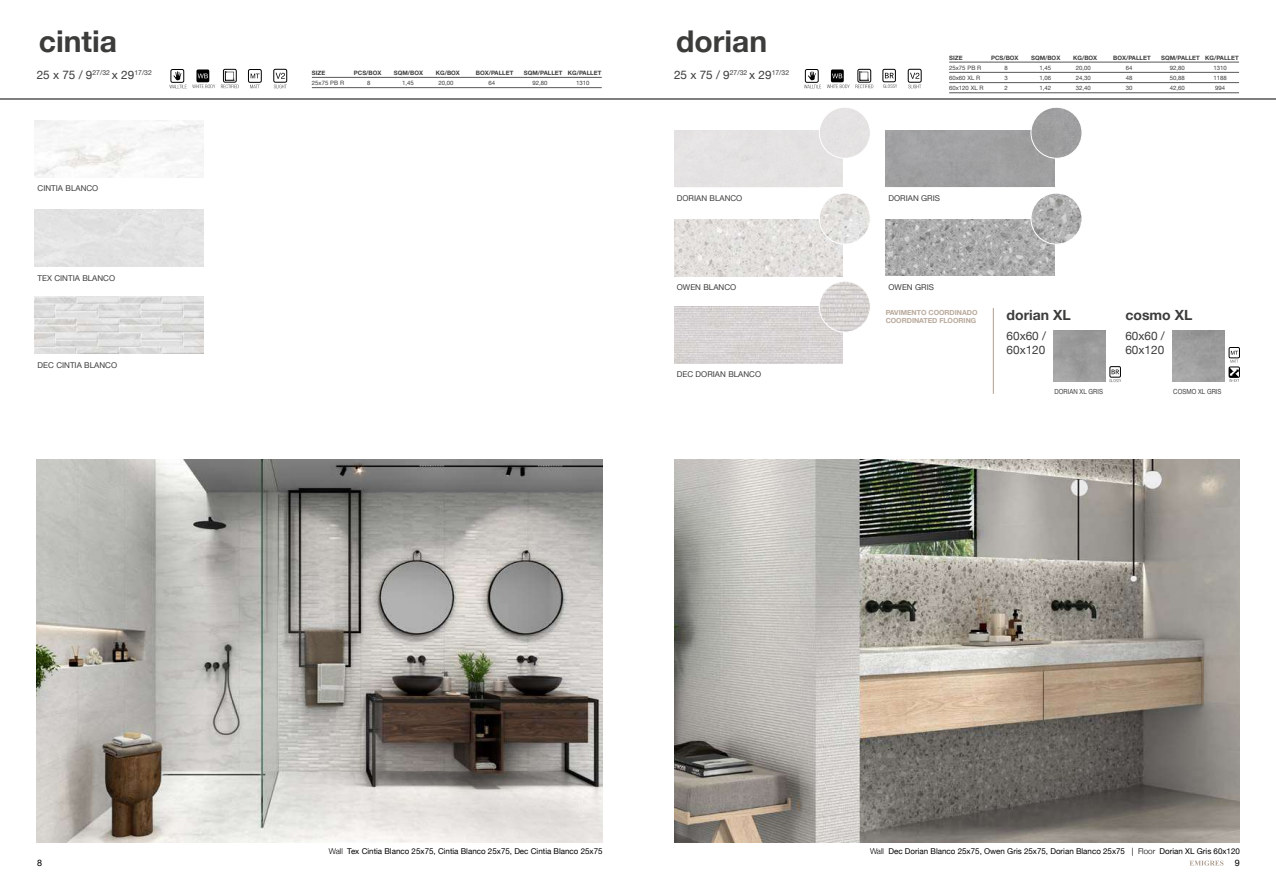
<style>
.page{position:relative;width:1276px;height:879px;background:#fff}
.page>*{position:absolute;margin:0;border:0;box-sizing:border-box;transform-origin:0 0}
.t1{font:700 30px "Helvetica Neue";color:#3c3c3b}
.t2{font:700 14px "Helvetica Neue";color:#3c3c3b}
.t3{font:11.8px/14.1px "Helvetica Neue";color:#3c3c3b}
.t4{font:9px "Helvetica Neue";color:#000}
.t5{font:8px "Helvetica Neue";color:#000}
.t6{font:8px "Helvetica Neue";color:#3c3c3b}
.t7{font:700 7px/8.4px "Helvetica Neue";color:#b8a89a}
.t8{font:7px "Helvetica Neue";letter-spacing:.01em;color:#3c3c3b;scale:.87 1}
.t9{font:6px "Helvetica Neue";color:#3c3c3b}
.t10{font:700 6px "Helvetica Neue";color:#3c3c3b}
.s1{font-weight:300}
</style>
<div class="page">
<svg style="left:1190px;top:860px;width:33px;height:5px"></svg>
<img style="left:37px;top:459px;width:566px;height:384px">
<hr style="left:312px;top:77px;width:290px;height:1px;background:#575756">
<hr style="left:312px;top:87px;width:290px;height:1px;background:#575756">
<div style="left:196px;top:69px;width:13px;height:13px;background:#000;border-radius:2px"></div>
<div style="left:223px;top:69px;width:13px;height:13px;border:1px solid #000;border-radius:2px"></div>
<svg style="left:221px;top:71px;width:18px;height:17px"></svg>
<div style="left:171px;top:69px;width:13px;height:14px;border:1px solid #000;border-radius:2px"></div>
<svg style="left:169px;top:71px;width:46px;height:17px"></svg>
<div style="left:248px;top:69px;width:13px;height:14px;border:1px solid #000;border-radius:2px"></div>
<svg style="left:251px;top:74px;width:8px;height:4px"></svg>
<svg style="left:250px;top:85px;width:9px;height:3px"></svg>
<svg style="left:274px;top:85px;width:12px;height:3px"></svg>
<div style="left:273px;top:69px;width:14px;height:13px;border:1px solid #000;border-radius:2px"></div>
<svg style="left:276px;top:73px;width:9px;height:6px"></svg>
<hr style="left:0;top:99px;width:638px;height:1px;background:#000">
<img style="left:35px;top:121px;width:169px;height:56px">
<img style="left:35px;top:297px;width:169px;height:56px">
<img style="left:674px;top:459px;width:566px;height:384px">
<hr style="left:949px;top:62px;width:290px;height:1px;background:#575756">
<hr style="left:949px;top:72px;width:290px;height:1px;background:#575756">
<hr style="left:638px;top:99px;width:638px;height:1px;background:#000">
<img style="left:674px;top:219px;width:169px;height:57px">
<img style="left:819px;top:193px;width:51px;height:51px;border-radius:26px">
<div style="left:819px;top:193px;width:52px;height:52px;border:1px solid #fff;border-radius:50%"></div>
<img style="left:674px;top:307px;width:169px;height:56px">
<hr style="left:993px;top:308px;width:1px;height:86px;background:#b09f90">
<hr style="left:949px;top:82px;width:290px;height:1px;background:#575756">
<hr style="left:949px;top:93px;width:290px;height:1px;background:#575756">
<div style="left:819px;top:107px;width:51px;height:51px;background:#e5e3e2;border-radius:26px"></div>
<div style="left:819px;top:107px;width:52px;height:52px;border:1px solid #fff;border-radius:50%"></div>
<img style="left:819px;top:281px;width:51px;height:51px;border-radius:26px">
<div style="left:819px;top:281px;width:52px;height:52px;border:1px solid #fff;border-radius:50%"></div>
<svg style="left:831px;top:69px;width:13px;height:13px"></svg>
<svg style="left:832px;top:74px;width:10px;height:4px"></svg>
<svg style="left:827px;top:84px;width:22px;height:4px"></svg>
<div style="left:857px;top:69px;width:14px;height:13px;border:1px solid #000;border-radius:2px"></div>
<svg style="left:855px;top:71px;width:18px;height:17px"></svg>
<div style="left:805px;top:69px;width:13px;height:14px;border:1px solid #000;border-radius:2px"></div>
<svg style="left:804px;top:71px;width:17px;height:17px"></svg>
<svg style="left:908px;top:85px;width:13px;height:3px"></svg>
<div style="left:908px;top:69px;width:13px;height:13px;border:1px solid #000;border-radius:2px"></div>
<svg style="left:910px;top:73px;width:9px;height:6px"></svg>
<svg style="left:883px;top:84px;width:14px;height:4px"></svg>
<svg style="left:885px;top:73px;width:8px;height:5px"></svg>
<div style="left:882px;top:69px;width:13px;height:13px;border:1px solid #000;border-radius:2px"></div>
<img style="left:885px;top:219px;width:169px;height:57px">
<img style="left:1031px;top:193px;width:51px;height:51px;border-radius:26px">
<div style="left:1030px;top:193px;width:52px;height:52px;border:1px solid #fff;border-radius:50%"></div>
<div style="left:1031px;top:107px;width:51px;height:51px;background:#9e9e9f;border-radius:26px"></div>
<div style="left:1030px;top:107px;width:52px;height:52px;border:1px solid #fff;border-radius:50%"></div>
<svg style="left:1109px;top:369px;width:12px;height:13px"></svg>
<div style="left:1109px;top:366px;width:11px;height:11px;border:1px solid #000"></div>
<div style="left:1229px;top:347px;width:10px;height:11px;border:1px solid #000"></div>
<svg style="left:1229px;top:351px;width:10px;height:31px"></svg>
<h1 class="t1" style="left:39px;top:18px;width:80px">cintia</h1>
<h3 class="t3" style="left:37px;top:68px;width:117px">25 x 75 / 9<sup>27/32</sup> x 29<sup>17/32</sup></h3>
<p class="t6" style="left:38px;top:183px;width:62px">CINTIA BLANCO</p>
<p class="t6" style="left:38px;top:272px;width:79px">TEX CINTIA BLANCO</p>
<p class="t6" style="left:38px;top:359px;width:81px">DEC CINTIA BLANCO</p>
<p class="t10" style="left:312px;top:69px;width:15px">SIZE</p>
<p class="t10" style="left:354px;top:69px;width:29px">PCS/BOX</p>
<p class="t10" style="left:394px;top:69px;width:31px">SQM/BOX</p>
<p class="t10" style="left:436px;top:69px;width:26px">KG/BOX</p>
<p class="t10" style="left:476px;top:69px;width:39px">BOX/PALLET</p>
<p class="t10" style="left:524px;top:69px;width:79px">SQM/PALLET KG/PALLET</p>
<p class="t9" style="left:312px;top:79px;width:34px">25x75 PB R</p>
<p class="t9" style="left:367px;top:79px;width:5px">8</p>
<p class="t9" style="left:402px;top:79px;width:13px">1,45</p>
<p class="t9" style="left:438px;top:79px;width:17px">20,00</p>
<p class="t9" style="left:488px;top:79px;width:8px">64</p>
<p class="t9" style="left:532px;top:79px;width:17px">92,80</p>
<p class="t9" style="left:576px;top:79px;width:15px">1310</p>
<h1 class="t1" style="left:676px;top:18px;width:93px">dorian</h1>
<h3 class="t3" style="left:674px;top:68px;width:117px">25 x 75 / 9<sup>27/32</sup> x 29<sup>17/32</sup></h3>
<p class="t6" style="left:677px;top:192px;width:67px">DORIAN BLANCO</p>
<p class="t6" style="left:677px;top:282px;width:61px">OWEN BLANCO</p>
<p class="t6" style="left:677px;top:369px;width:86px">DEC DORIAN BLANCO</p>
<p class="t10" style="left:949px;top:53px;width:15px">SIZE</p>
<p class="t10" style="left:991px;top:53px;width:29px">PCS/BOX</p>
<p class="t10" style="left:1031px;top:53px;width:31px">SQM/BOX</p>
<p class="t10" style="left:1073px;top:53px;width:26px">KG/BOX</p>
<p class="t10" style="left:1113px;top:53px;width:39px">BOX/PALLET</p>
<p class="t10" style="left:1161px;top:53px;width:79px">SQM/PALLET KG/PALLET</p>
<p class="t9" style="left:949px;top:63px;width:34px">25x75 PB R</p>
<p class="t9" style="left:1004px;top:63px;width:5px">8</p>
<p class="t9" style="left:1039px;top:63px;width:13px">1,45</p>
<p class="t9" style="left:1075px;top:63px;width:17px">20,00</p>
<p class="t9" style="left:1126px;top:63px;width:8px">64</p>
<p class="t9" style="left:1169px;top:63px;width:17px">92,80</p>
<p class="t9" style="left:1213px;top:63px;width:15px">1310</p>
<p class="t9" style="left:949px;top:73px;width:33px">60x60 XL R</p>
<p class="t9" style="left:1004px;top:73px;width:5px">3</p>
<p class="t9" style="left:1039px;top:73px;width:13px">1,06</p>
<p class="t9" style="left:1075px;top:73px;width:17px">24,30</p>
<p class="t9" style="left:1126px;top:73px;width:8px">48</p>
<p class="t9" style="left:1169px;top:73px;width:17px">50,88</p>
<p class="t9" style="left:1213px;top:73px;width:15px">1188</p>
<p class="t9" style="left:949px;top:83px;width:36px">60x120 XL R</p>
<p class="t9" style="left:1004px;top:83px;width:5px">2</p>
<p class="t9" style="left:1039px;top:83px;width:13px">1,42</p>
<p class="t9" style="left:1075px;top:83px;width:17px">32,40</p>
<p class="t9" style="left:1126px;top:83px;width:8px">30</p>
<p class="t9" style="left:1169px;top:83px;width:17px">42,60</p>
<p class="t9" style="left:1215px;top:83px;width:12px">994</p>
<p class="t6" style="left:888px;top:192px;width:53px">DORIAN GRIS</p>
<p class="t6" style="left:888px;top:282px;width:47px">OWEN GRIS</p>
<p class="t7" style="left:885px;top:308px;width:93px">PAVIMENTO COORDINADO<br>COORDINATED FLOORING</p>
<h2 class="t2" style="left:1006px;top:304px;width:66px">dorian XL</h2>
<h3 class="t3" style="left:1006px;top:329px;width:41px">60x60 /<br>60x120</h3>
<p class="t8" style="left:1054px;top:386px;width:57px">DORIAN XL GRIS</p>
<h2 class="t2" style="left:1125px;top:304px;width:68px">cosmo XL</h2>
<h3 class="t3" style="left:1125px;top:329px;width:41px">60x60 /<br>60x120</h3>
<p class="t8" style="left:1173px;top:386px;width:57px">COSMO XL GRIS</p>
<p class="t5" style="left:329px;top:845px;width:275px"><span class="s1">Wall</span> Tex Cintia Blanco 25x75, Cintia Blanco 25x75, Dec Cintia Blanco 25x75</p>
<p class="t5" style="left:870px;top:845px;width:371px"><span class="s1">Wall</span> Dec Dorian Blanco 25x75, Owen Gris 25x75, Dorian Blanco 25x75 | <span class="s1">Floor</span> Dorian XL Gris 60x120</p>
<p class="t4" style="left:37px;top:856px;width:7px">8</p>
<p class="t4" style="left:1235px;top:856px;width:7px">9</p>
</div>
